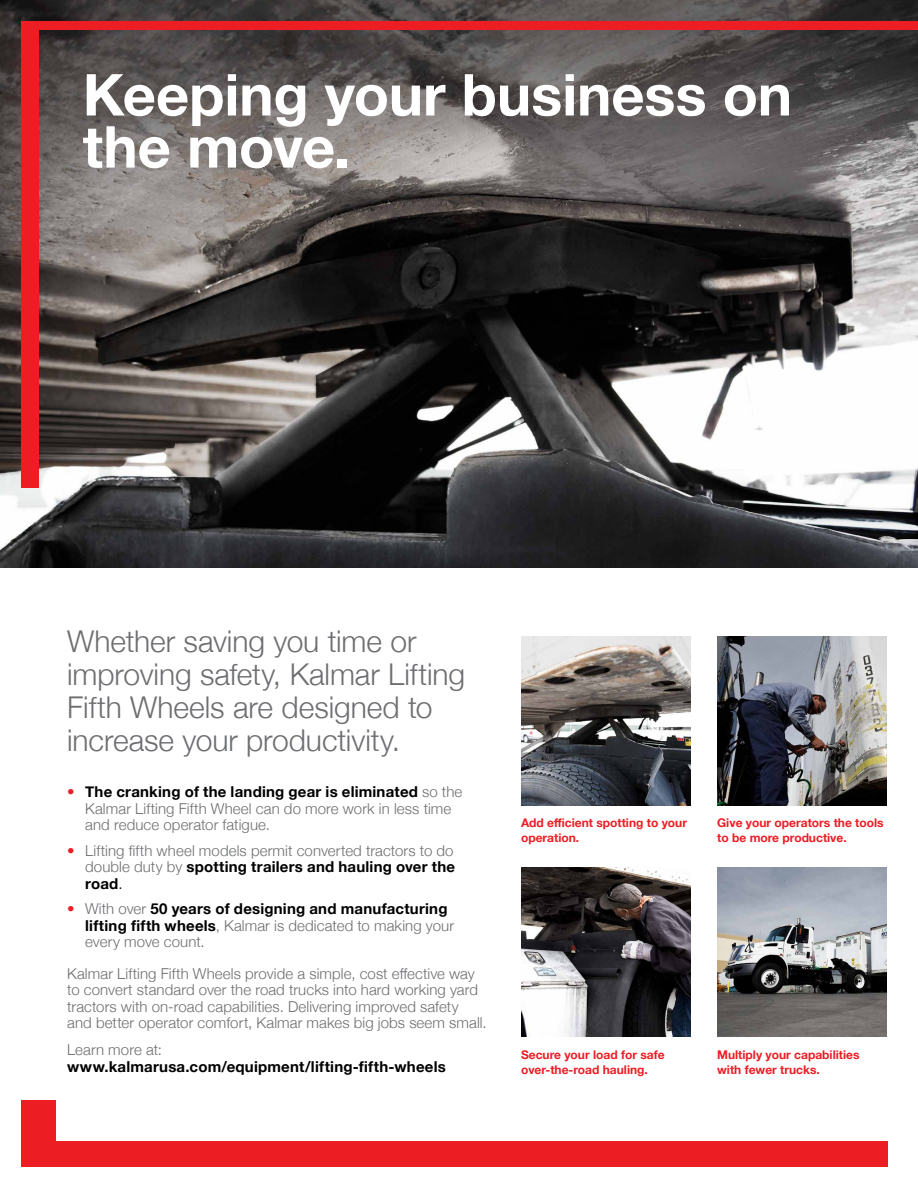
<style>
.page{position:relative;width:918px;height:1188px;background:#fff}
.page>*{position:absolute;margin:0;border:0;box-sizing:border-box;transform-origin:0 0}
.t1{font:700 57.9px/52.1px "Helvetica Neue";color:#fff}
.t2{font:300 30px/33px "Helvetica Neue";letter-spacing:-.005em;color:#6d6e71}
.t3{font:300 15px/16.5px "Helvetica Neue";letter-spacing:.005em;color:#6d6e71}
.t4{font:700 15px "Helvetica Neue";letter-spacing:.015em;color:#000}
.t5{font:700 12px/14.4px "Helvetica Neue";color:#ed1d24}
.s1{font-family:"Helvetica Neue LT Std";color:#ed1d24}
.s2{font-weight:700;color:#000}
.s3{color:#000}
</style>
<div class="page">
<div style="left:21px;top:1101px;width:34px;height:66px;background:#ed1d24"></div>
<div style="left:21px;top:1141px;width:867px;height:26px;background:#ed1d24"></div>
<img style="left:0;top:0;width:918px;height:568px">
<img style="left:717px;top:636px;width:170px;height:169px">
<img style="left:521px;top:867px;width:169px;height:170px">
<img style="left:521px;top:636px;width:169px;height:169px">
<img style="left:717px;top:867px;width:170px;height:170px">
<div style="left:21px;top:21px;width:17px;height:467px;background:#ed1d24"></div>
<div style="left:21px;top:21px;width:897px;height:9px;background:#ed1d24"></div>
<h1 class="t1" style="left:83px;top:70px;width:711px">Keeping your business on the move.</h1>
<h2 class="t2" style="left:67px;top:622px;width:399px">Whether saving you time or improving safety, Kalmar Lifting<br>Fifth Wheels are designed to increase your productivity.</h2>
<p class="t3" style="left:85px;top:783px;width:379px;text-indent:-18px"><span class="s1">•</span> <span class="s2">The cranking of the landing gear is eliminated</span> so the<br>Kalmar Lifting Fifth Wheel can do more work in less time and reduce operator fatigue.</p>
<p class="t3" style="left:85px;top:841px;width:371px;text-align:justify;text-indent:-18px"><span class="s1">•</span> Lifting fifth wheel models permit converted tractors to do double duty by <span class="s2">spotting trailers and hauling over the road</span><span class="s3">.</span></p>
<p class="t3" style="left:85px;top:900px;width:370px;text-indent:-18px"><span class="s1">•</span> With over <span class="s2">50 years of designing and manufacturing lifting fifth wheels</span>, Kalmar is dedicated to making your every move count.</p>
<p class="t3" style="left:67px;top:964px;width:421px">Kalmar Lifting Fifth Wheels provide a simple, cost effective way to convert standard over the road trucks into hard working yard tractors with on-road capabilities. Delivering improved safety and better operator comfort, Kalmar makes big jobs seem small.</p>
<p class="t3" style="left:67px;top:1041px;width:96px">Learn more at:</p>
<p class="t4" style="left:67px;top:1055px;width:380px">www.kalmarusa.com/equipment/lifting-fifth-wheels</p>
<p class="t5" style="left:521px;top:816px;width:168px">Add efficient spotting to your operation.</p>
<p class="t5" style="left:717px;top:816px;width:168px">Give your operators the tools to be more productive.</p>
<p class="t5" style="left:521px;top:1048px;width:145px">Secure your load for safe over-the-road hauling.</p>
<p class="t5" style="left:717px;top:1048px;width:144px">Multiply your capabilities with fewer trucks.</p>
</div>
